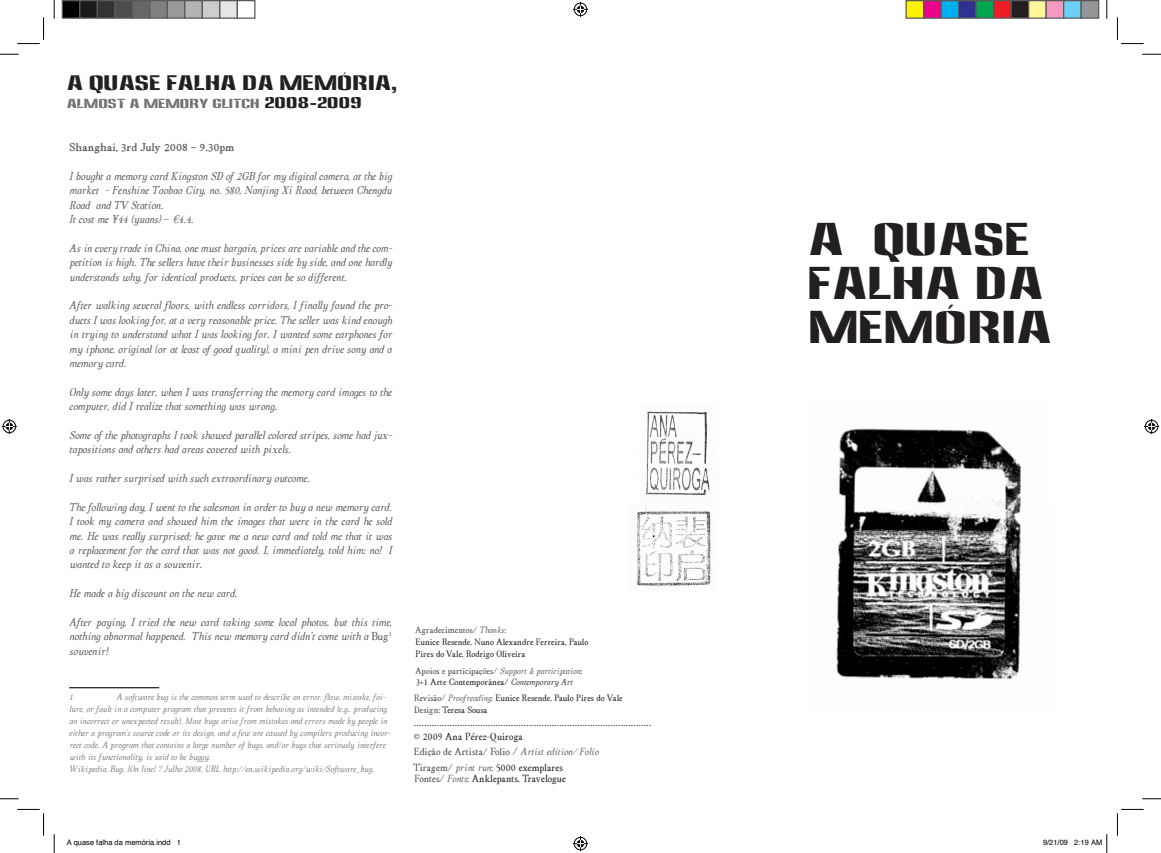
<style>
.page{position:relative;width:1161px;height:853px;background:#fff}
.page>*{position:absolute;margin:0;border:0;box-sizing:border-box;transform-origin:0 0}
.t1{font:43.75px "Anklepants";color:#231f20}
.t2{font:20px "Anklepants";color:#231f20}
.t3{font:italic 12.5px/14.4px "Travelogue";color:#5c5c5f;text-align:justify}
.t4{font:12.5px "Anklepants";color:#717275}
.t5{font:700 12.5px "Travelogue";color:#5c5c5f}
.t6{font:11.25px "Travelogue";color:#231f20}
.t7{font:11.25px "Travelogue";color:#4b4c4d}
.t8{font:italic 10px/12px "Travelogue";color:#808285}
.t9{font:10px/12px "Travelogue";color:#231f20}
.t10{font:10px "Travelogue";color:#4b4c4d}
.t11{font:7.5px "Helvetica";color:#000}
.s1{font-size:15px;color:#231f20}
.s2{font-style:normal}
.s3{font-style:italic;color:#636366}
.s4{font-style:italic;color:#3e3e3f}
.s5{color:#231f20}
.s6{color:#4b4c4d}
.s7{font-size:12.5px}
</style>
<div class="page">
<hr style="left:69px;top:687px;width:90px;height:1px;background:#231f20">
<img style="left:836px;top:428px;width:185px;height:252px">
<img style="left:646px;top:404px;width:64px;height:92px">
<img style="left:636px;top:505px;width:75px;height:81px">
<svg style="left:0;top:54px;width:19px;height:1px"></svg>
<svg style="left:1142px;top:54px;width:19px;height:1px"></svg>
<svg style="left:0;top:798px;width:19px;height:1px"></svg>
<svg style="left:1142px;top:798px;width:19px;height:1px"></svg>
<svg style="left:54px;top:0;width:1px;height:19px"></svg>
<svg style="left:54px;top:834px;width:1px;height:18px"></svg>
<svg style="left:1106px;top:0;width:1px;height:19px"></svg>
<svg style="left:17px;top:17px;width:27px;height:27px"></svg>
<svg style="left:17px;top:809px;width:27px;height:26px"></svg>
<svg style="left:1117px;top:17px;width:26px;height:27px"></svg>
<svg style="left:1117px;top:809px;width:26px;height:26px"></svg>
<svg style="left:573px;top:2px;width:15px;height:15px"></svg>
<div style="left:573px;top:835px;width:15px;height:16px;border:3px solid #fff;border-radius:50%"></div>
<svg style="left:573px;top:836px;width:15px;height:15px"></svg>
<div style="left:2px;top:418px;width:15px;height:16px;border:3px solid #fff;border-radius:50%"></div>
<svg style="left:2px;top:419px;width:15px;height:15px"></svg>
<div style="left:1144px;top:418px;width:15px;height:16px;border:3px solid #fff;border-radius:50%"></div>
<svg style="left:1144px;top:419px;width:15px;height:15px"></svg>
<div style="left:62px;top:1px;width:18px;height:17px;background:#000"></div>
<div style="left:62px;top:0;width:18px;height:19px;border:1px solid #595959"></div>
<div style="left:80px;top:1px;width:17px;height:17px;background:#1a1a1a"></div>
<div style="left:79px;top:0;width:19px;height:19px;border:1px solid #595959"></div>
<div style="left:97px;top:1px;width:18px;height:17px;background:#333"></div>
<div style="left:97px;top:0;width:18px;height:19px;border:1px solid #595959"></div>
<div style="left:115px;top:1px;width:17px;height:17px;background:#4d4d4d"></div>
<div style="left:114px;top:0;width:19px;height:19px;border:1px solid #595959"></div>
<div style="left:132px;top:1px;width:18px;height:17px;background:#666"></div>
<div style="left:132px;top:0;width:18px;height:19px;border:1px solid #595959"></div>
<div style="left:150px;top:1px;width:17px;height:17px;background:#808080"></div>
<div style="left:149px;top:0;width:19px;height:19px;border:1px solid #595959"></div>
<div style="left:167px;top:1px;width:18px;height:17px;background:#999"></div>
<div style="left:167px;top:0;width:18px;height:19px;border:1px solid #595959"></div>
<div style="left:185px;top:1px;width:17px;height:17px;background:#b3b3b3"></div>
<div style="left:184px;top:0;width:19px;height:19px;border:1px solid #595959"></div>
<div style="left:202px;top:1px;width:18px;height:17px;background:#ccc"></div>
<div style="left:202px;top:0;width:18px;height:19px;border:1px solid #595959"></div>
<div style="left:220px;top:1px;width:17px;height:17px;background:#e6e6e6"></div>
<div style="left:219px;top:0;width:19px;height:19px;border:1px solid #595959"></div>
<div style="left:237px;top:0;width:18px;height:19px;border:1px solid #595959"></div>
<div style="left:906px;top:1px;width:17px;height:17px;background:#fff101"></div>
<div style="left:905px;top:0;width:19px;height:19px;border:1px solid #595959"></div>
<div style="left:923px;top:1px;width:18px;height:17px;background:#ed028c"></div>
<div style="left:923px;top:0;width:19px;height:19px;border:1px solid #595959"></div>
<div style="left:941px;top:1px;width:17px;height:17px;background:#00aeef"></div>
<div style="left:940px;top:0;width:19px;height:19px;border:1px solid #595959"></div>
<div style="left:958px;top:1px;width:18px;height:17px;background:#2e3092"></div>
<div style="left:958px;top:0;width:19px;height:19px;border:1px solid #595959"></div>
<div style="left:976px;top:1px;width:17px;height:17px;background:#00a54f"></div>
<div style="left:975px;top:0;width:19px;height:19px;border:1px solid #595959"></div>
<div style="left:993px;top:1px;width:18px;height:17px;background:#ee1d23"></div>
<div style="left:993px;top:0;width:19px;height:19px;border:1px solid #595959"></div>
<div style="left:1011px;top:1px;width:17px;height:17px;background:#231f20"></div>
<div style="left:1010px;top:0;width:19px;height:19px;border:1px solid #595959"></div>
<div style="left:1028px;top:1px;width:18px;height:17px;background:#fff79a"></div>
<div style="left:1028px;top:0;width:19px;height:19px;border:1px solid #595959"></div>
<div style="left:1046px;top:1px;width:17px;height:17px;background:#f499c2"></div>
<div style="left:1045px;top:0;width:19px;height:19px;border:1px solid #595959"></div>
<div style="left:1063px;top:1px;width:18px;height:17px;background:#6bcff6"></div>
<div style="left:1063px;top:0;width:19px;height:19px;border:1px solid #595959"></div>
<div style="left:1081px;top:1px;width:17px;height:17px;background:#939598"></div>
<div style="left:1080px;top:0;width:19px;height:19px;border:1px solid #595959"></div>
<svg style="left:1106px;top:834px;width:1px;height:18px"></svg>
<p class="t2" style="left:67px;top:72px;width:332px">A QUASE FALHA DA MEMÓRIA,</p>
<p class="t4" style="left:67px;top:97px;width:297px">ALMOST A MEMORY GLITCH <span class="s1">2008-2009</span></p>
<p class="t5" style="left:69px;top:137px;width:167px">Shanghai, 3rd July 2008 – 9.30pm</p>
<p class="t3" style="left:69px;top:168px;width:324px">I bought a memory card Kingston SD of 2GB for my digital camera, at the big market - Fenshine Taobao City, no. 580, Nanjing Xi Road, between Chengdu Road and TV Station.</p>
<p class="t3" style="left:69px;top:211px;width:126px">It cost me ¥44 (yuans) – €4.4.</p>
<p class="t3" style="left:69px;top:240px;width:325px">As in every trade in China, one must bargain, prices are variable and the com&shy;petition is high. The sellers have their businesses side by side, and one hardly understands why, for identical products, prices can be so different.</p>
<p class="t3" style="left:69px;top:297px;width:325px">After walking several floors, with endless corridors, I finally found the pro&shy;ducts I was looking for, at a very reasonable price. The seller was kind enough in trying to understand what I was looking for. I wanted some earphones for my iphone, original (or at least of good quality), a mini pen drive sony and a memory card.</p>
<p class="t3" style="left:69px;top:383px;width:324px">Only some days later, when I was transferring the memory card images to the computer, did I realize that something was wrong.</p>
<p class="t3" style="left:69px;top:427px;width:325px">Some of the photographs I took showed parallel colored stripes, some had jux&shy;tapositions and others had areas covered with pixels.</p>
<p class="t3" style="left:69px;top:470px;width:242px">I was rather surprised with such extraordinary outcome.</p>
<p class="t3" style="left:69px;top:498px;width:324px">The following day, I went to the salesman in order to buy a new memory card.<br>I took my camera and showed him the images that were in the card he sold me. He was really surprised; he gave me a new card and told me that it was a replacement for the card that was not good. I, immediately, told him: no! I wanted to keep it as a souvenir.</p>
<p class="t3" style="left:69px;top:585px;width:170px">He made a big discount on the new card.</p>
<p class="t3" style="left:69px;top:613px;width:324px">After paying, I tried the new card taking some local photos, but this time, nothing abnormal happened. This new memory card didn’t come with a <span class="s2">Bug</span><sup>1 </sup>souvenir!</p>
<p class="t8" style="left:69px;top:689px;width:5px">1</p>
<p class="t8" style="left:69px;top:689px;width:323px;text-indent:47px">A software bug is the common term used to describe an error, flaw, mistake, fai&shy;lure, or fault in a computer program that prevents it from behaving as intended (e.g., producing an incorrect or unexpected result). Most bugs arise from mistakes and errors made by people in either a program’s source code or its design, and a few are caused by compilers producing incor&shy;rect code. A program that contains a large number of bugs, and/or bugs that seriously interfere with its functionality, is said to be buggy.</p>
<p class="t8" style="left:69px;top:761px;width:306px">Wikipedia, Bug. [On line] 7 Julho 2008. URL http://en.wikipedia.org/wiki/Software_bug.</p>
<p class="t10" style="left:415px;top:621px;width:92px">Agradecimentos/ <span class="s3">Thanks</span>:</p>
<p class="t9" style="left:415px;top:634px;width:174px">Eunice Resende, Nuno Alexandre Ferreira, Paulo<br>Pires do Vale, Rodrigo Oliveira</p>
<p class="t9" style="left:416px;top:674px;width:158px">3+1 Arte Contemporânea/ <span class="s4">Contemporary Art</span></p>
<p class="t10" style="left:415px;top:662px;width:169px">Apoios e participações/ <span class="s3">Support &amp; participation</span><span class="s5">:</span></p>
<p class="t9" style="left:414px;top:691px;width:210px"><span class="s6">Revisão/</span> <span class="s3">Proofreading</span><span class="s6">:</span> Eunice Resende, Paulo Pires do Vale</p>
<p class="t9" style="left:414px;top:703px;width:75px"><span class="s6">Design:</span> Teresa Sousa</p>
<p class="t6" style="left:414px;top:713px;width:239px">.............................................................................................</p>
<p class="t6" style="left:414px;top:727px;width:111px">© 2009 Ana Pérez-Quiroga</p>
<p class="t7" style="left:414px;top:742px;width:186px">Edição de Artista/ Folio <span class="s7">/</span> <span class="s3">Artist edition/ Folio</span></p>
<p class="t6" style="left:414px;top:758px;width:151px"><span class="s6">Tiragem/</span> <span class="s3">print run</span><span class="s6">:</span> 5000 exemplares</p>
<p class="t6" style="left:414px;top:769px;width:153px"><span class="s6">Fontes/</span> <span class="s3">Fonts</span><span class="s6">:</span> Anklepants, Travelogue</p>
<p class="t1" style="left:808px;top:215px;width:223px">A QUASE</p>
<p class="t1" style="left:808px;top:259px;width:237px">FALHA DA</p>
<p class="t1" style="left:808px;top:302px;width:245px">MEMÓRIA</p>
<p class="t11" style="left:67px;top:837px;width:116px">A quase falha da memória.indd 1</p>
<p class="t11" style="left:1043px;top:837px;width:61px">9/21/09 2:19 AM</p>
</div>
